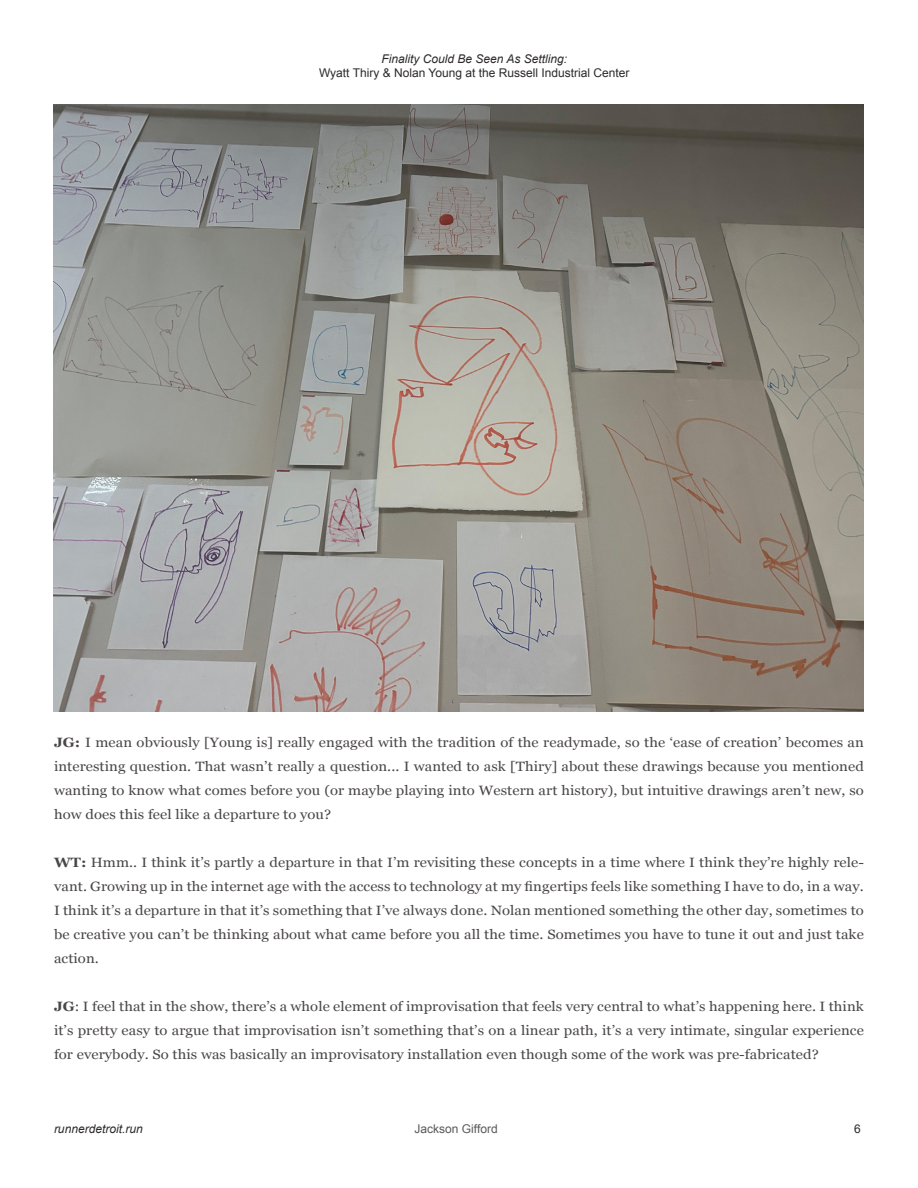
<style>
.page{position:relative;width:918px;height:1188px;background:#fff}
.page>*{position:absolute;margin:0;border:0;box-sizing:border-box;transform-origin:0 0}
.t1{font:13.5px/24px "Georgia";letter-spacing:.005em;color:#4a4647;text-align:justify;scale:1.1 1}
.t2{font:12px "Arial";color:#2d292a}
.t3{font:italic 12px "Arial";color:#2d292a}
.t4{font:12px "Arial";color:#58595b}
.s1{font-weight:700}
</style>
<div class="page">
<img style="left:54px;top:104px;width:810px;height:608px">
<p class="t3" style="left:381px;top:51px;width:187px">Finality Could Be Seen As Settling:</p>
<p class="t2" style="left:319px;top:65px;width:312px">Wyatt Thiry &amp; Nolan Young at the Russell Industrial Center</p>
<p class="t1" style="left:54px;top:730px;width:738px"><span class="s1">JG:</span> I mean obviously [Young is] really engaged with the tradition of the readymade, so the ‘ease of creation’ becomes an interesting question. That wasn’t really a question... I wanted to ask [Thiry] about these drawings because you mentioned wanting to know what comes before you (or maybe playing into Western art history), but intuitive drawings aren’t new, so how does this feel like a departure to you?</p>
<p class="t1" style="left:54px;top:850px;width:738px"><span class="s1">WT:</span> Hmm.. I think it’s partly a departure in that I’m revisiting these concepts in a time where I think they’re highly rele&shy;vant. Growing up in the internet age with the access to technology at my fingertips feels like something I have to do, in a way.<br>I think it’s a departure in that it’s something that I’ve always done. Nolan mentioned something the other day, sometimes to be creative you can’t be thinking about what came before you all the time. Sometimes you have to tune it out and just take action.</p>
<p class="t1" style="left:54px;top:994px;width:738px"><span class="s1">JG</span>: I feel that in the show, there’s a whole element of improvisation that feels very central to what’s happening here. I think it’s pretty easy to argue that improvisation isn’t something that’s on a linear path, it’s a very intimate, singular experience for everybody. So this was basically an improvisatory installation even though some of the work was pre-fabricated?</p>
<p class="t3" style="left:54px;top:1121px;width:90px">runnerdetroit.run</p>
<p class="t4" style="left:415px;top:1121px;width:85px">Jackson Gifford</p>
<p class="t2" style="left:854px;top:1121px;width:8px">6</p>
</div>
